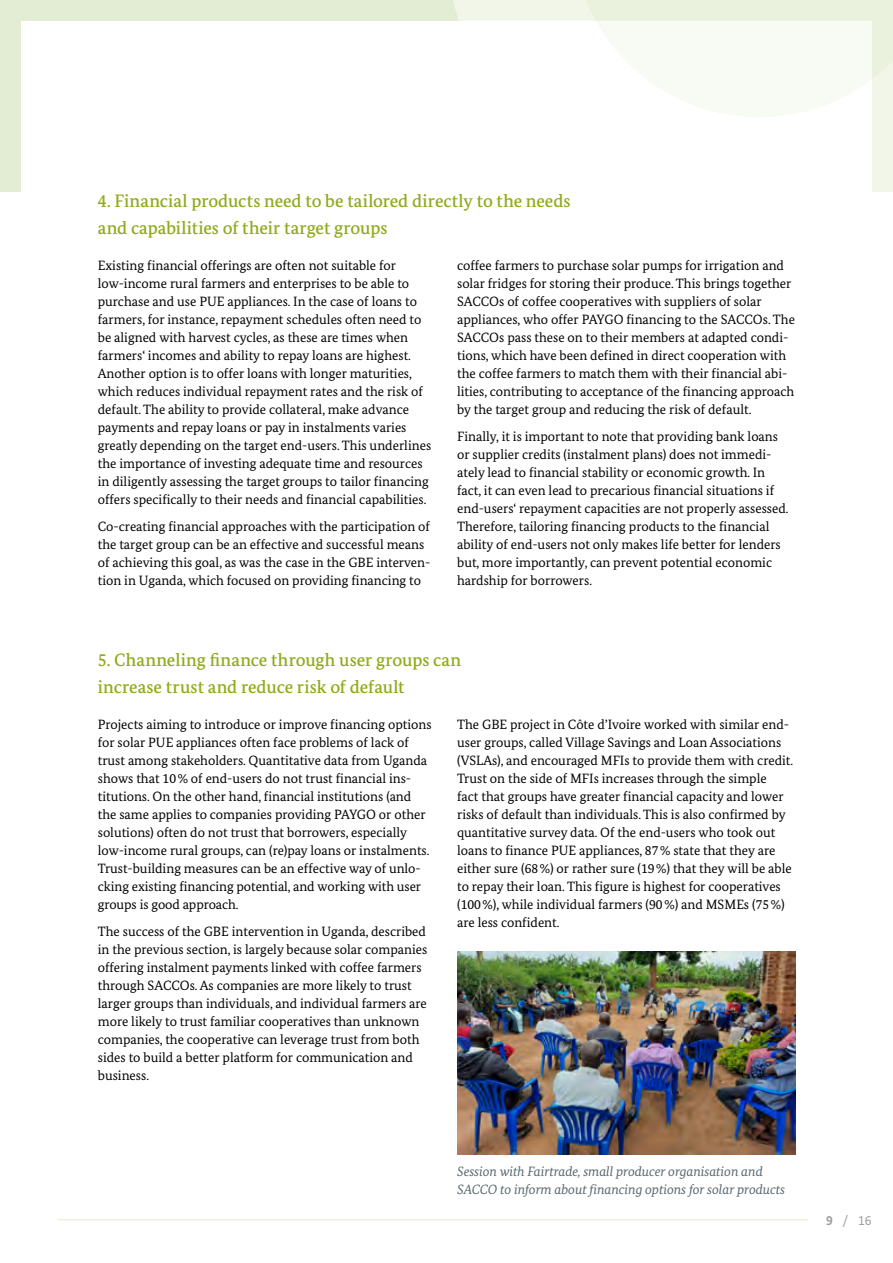
<style>
.page{position:relative;width:893px;height:1263px;background:#fff}
.page>*{position:absolute;margin:0;border:0;box-sizing:border-box;transform-origin:0 0}
.t1{font:500 18px/27px "Bundes Serif";color:#8fab1a}
.t2{font:13.5px/18px "Bundes Serif";color:#000}
.t3{font:italic 13.5px/18px "Bundes Serif";letter-spacing:-.005em;color:#57676f}
.t4{font:13.5px "Bundes Sans";color:#9c9e9f}
.s1{font-weight:700}
</style>
<div class="page">
<div style="left:0;top:0;width:893px;height:191px;background:#f1f6e8"></div>
<div style="left:0;top:0;width:459px;height:191px;background:#e3edd3"></div>
<div style="left:21px;top:21px;width:851px;height:1221px;background:#fff"></div>
<svg style="left:586px;top:0;width:307px;height:117px"></svg>
<hr style="left:58px;top:1219px;width:750px;height:1px;background:#e3eed1">
<img style="left:457px;top:952px;width:338px;height:202px">
<h1 class="t1" style="left:98px;top:187px;width:474px">4. Financial products need to be tailored directly to the needs and capabilities of their target groups</h1>
<p class="t2" style="left:98px;top:256px;width:335px">Existing financial offerings are often not suitable for low-income rural farmers and enterprises to be able to purchase and use PUE appliances. In the case of loans to farmers, for instance, repayment schedules often need to be aligned with harvest cycles, as these are times when farmers‘ incomes and ability to repay loans are highest.<br>Another option is to offer loans with longer maturities, which reduces individual repayment rates and the risk of default. The ability to provide collateral, make advance payments and repay loans or pay in instalments varies greatly depending on the target end-users. This underlines the importance of investing adequate time and resources in diligently assessing the target groups to tailor financing offers specifically to their needs and financial capabilities.</p>
<p class="t2" style="left:98px;top:517px;width:334px">Co-creating financial approaches with the participation of the target group can be an effective and successful means of achieving this goal, as was the case in the GBE interven&shy;tion in Uganda, which focused on providing financing to</p>
<p class="t2" style="left:457px;top:256px;width:339px">coffee farmers to purchase solar pumps for irrigation and solar fridges for storing their produce. This brings together SACCOs of coffee cooperatives with suppliers of solar appliances, who offer PAYGO financing to the SACCOs. The SACCOs pass these on to their members at adapted condi&shy;tions, which have been defined in direct cooperation with the coffee farmers to match them with their financial abi&shy;lities, contributing to acceptance of the financing approach by the target group and reducing the risk of default.</p>
<p class="t2" style="left:457px;top:427px;width:333px">Finally, it is important to note that providing bank loans or supplier credits (instalment plans) does not immedi&shy;ately lead to financial stability or economic growth. In fact, it can even lead to precarious financial situations if end-users‘ repayment capacities are not properly assessed.<br>Therefore, tailoring financing products to the financial ability of end-users not only makes life better for lenders but, more importantly, can prevent potential economic hardship for borrowers.</p>
<h1 class="t1" style="left:98px;top:646px;width:365px">5. Channeling finance through user groups can increase trust and reduce risk of default</h1>
<p class="t2" style="left:98px;top:715px;width:335px">Projects aiming to introduce or improve financing options for solar PUE appliances often face problems of lack of trust among stakeholders. Quantitative data from Uganda shows that 10% of end-users do not trust financial ins&shy;titutions. On the other hand, financial institutions (and the same applies to companies providing PAYGO or other solutions) often do not trust that borrowers, especially low-income rural groups, can (re)pay loans or instalments.<br>Trust-building measures can be an effective way of unlo&shy;cking existing financing potential, and working with user groups is good approach.</p>
<p class="t2" style="left:98px;top:922px;width:331px">The success of the GBE intervention in Uganda, described in the previous section, is largely because solar companies offering instalment payments linked with coffee farmers through SACCOs. As companies are more likely to trust larger groups than individuals, and individual farmers are more likely to trust familiar cooperatives than unknown companies, the cooperative can leverage trust from both sides to build a better platform for communication and business.</p>
<p class="t2" style="left:457px;top:715px;width:338px">The GBE project in Côte d’Ivoire worked with similar end&shy;user groups, called Village Savings and Loan Associations (VSLAs), and encouraged MFIs to provide them with credit.<br>Trust on the side of MFIs increases through the simple<br>fact that groups have greater financial capacity and lower risks of default than individuals. This is also confirmed by quantitative survey data. Of the end-users who took out loans to finance PUE appliances, 87% state that they are either sure (68%) or rather sure (19%) that they will be able to repay their loan. This figure is highest for cooperatives (100%), while individual farmers (90%) and MSMEs (75%) are less confident.</p>
<p class="t3" style="left:457px;top:1162px;width:330px">Session with Fairtrade, small producer organisation and<br>SACCO to inform about financing options for solar products</p>
<p class="t4" style="left:826px;top:1212px;width:47px"><span class="s1">9</span> / 16</p>
</div>
